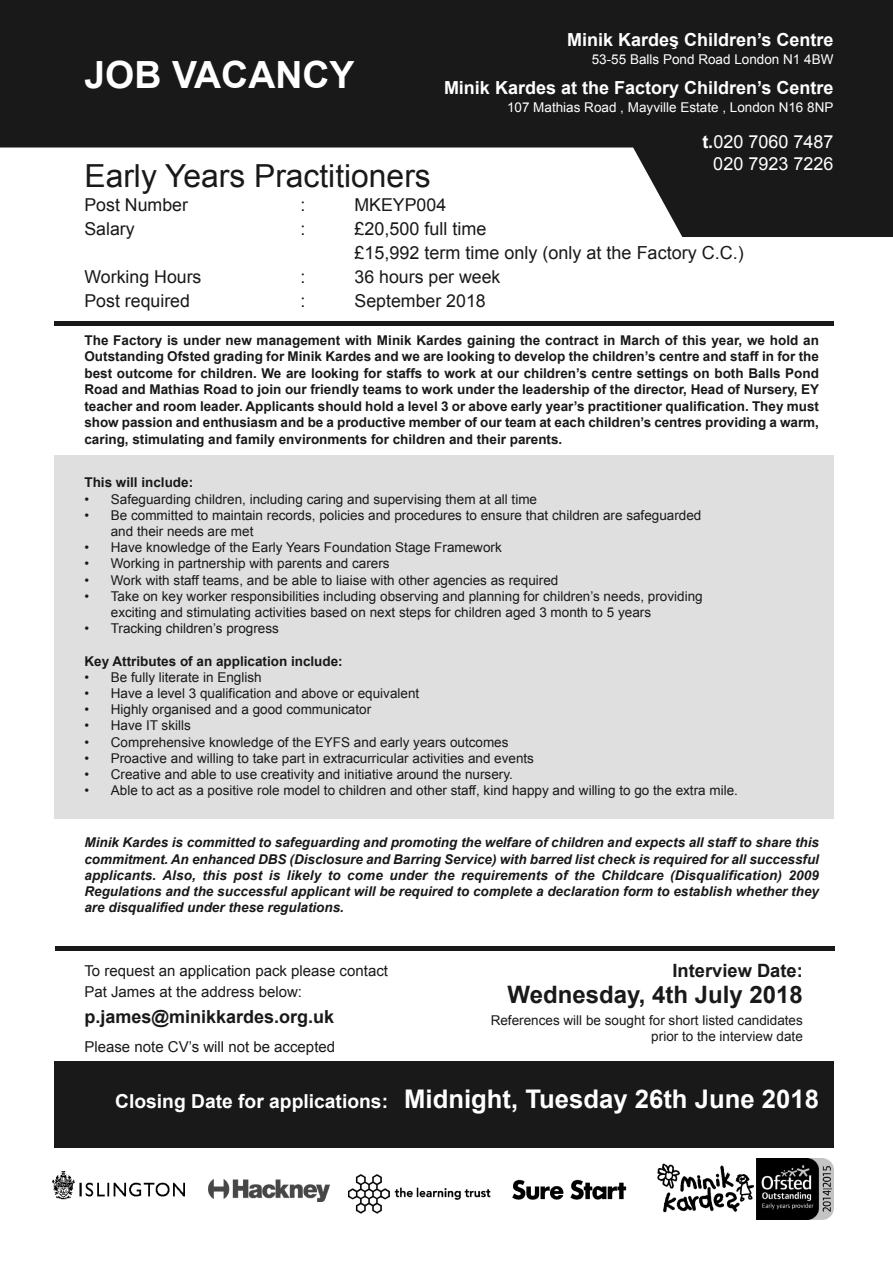
<style>
.page{position:relative;width:893px;height:1263px;background:#fff}
.page>*{position:absolute;margin:0;border:0;box-sizing:border-box;transform-origin:0 0}
.t1{font:700 37.5px "Arial";color:#fff}
.t2{font:31.8px "Arial";color:#191919}
.t3{font:700 25.65px "Arial";color:#fff}
.t4{font:700 24px "Arial";color:#191919}
.t5{font:700 18.3px "Arial";color:#191919}
.t6{font:700 18px "Arial";color:#fff}
.t7{font:18px/24px "Arial";color:#191919}
.t8{font:700 18px "Arial";color:#191919}
.t9{font:18px/21.6px "Arial";color:#fff;text-align:right}
.t10{font:17.7px "Arial";color:#191919}
.t11{font:15px/21px "Arial";color:#191919}
.t12{font:13.5px/16.2px "Arial";color:#191919}
.t13{font:700 13.5px/16.5px "Arial";color:#191919;text-align:justify}
.t14{font:italic 700 13.5px/16.2px "Arial";color:#191919;text-align:justify}
.t15{font:13.5px "Arial";color:#fff}
.s1{font-weight:700}
.s2{font-size:19.2px}
</style>
<div class="page">
<div style="left:54px;top:1062px;width:779px;height:86px;background:#191919"></div>
<div style="left:54px;top:455px;width:779px;height:364px;background:#dfdfdf"></div>
<svg style="left:0;top:0;width:893px;height:237px;fill:#191919"></svg>
<img style="left:53px;top:1171px;width:131px;height:29px">
<img style="left:756px;top:1158px;width:77px;height:62px">
<hr style="left:54px;top:322px;width:779px;height:4px;background:#191919">
<img style="left:208px;top:1180px;width:122px;height:21px">
<img style="left:348px;top:1175px;width:143px;height:39px">
<img style="left:512px;top:1179px;width:115px;height:21px">
<img style="left:657px;top:1163px;width:98px;height:50px">
<hr style="left:55px;top:947px;width:780px;height:4px;background:#191919">
<h3 class="t6" style="left:567px;top:29px;width:268px">Minik Kardeş Children’s Centre</h3>
<p class="t15" style="left:592px;top:52px;width:243px">53-55 Balls Pond Road London N1 4BW</p>
<h3 class="t6" style="left:444px;top:78px;width:391px">Minik Kardes at the Factory Children’s Centre</h3>
<p class="t15" style="left:507px;top:100px;width:328px">107 Mathias Road , Mayville Estate , London N16 8NP</p>
<h3 class="t9" style="left:702px;top:131px;width:133px"><span class="s1">t.</span>020 7060 7487<br>020 7923 7226</h3>
<h1 class="t1" style="left:84px;top:54px;width:272px">JOB VACANCY</h1>
<h2 class="t2" style="left:84px;top:158px;width:348px">Early Years Practitioners</h2>
<h3 class="t10" style="left:84px;top:195px;width:105px">Post Number</h3>
<h3 class="t10" style="left:300px;top:195px;width:6px">:</h3>
<h3 class="t10" style="left:354px;top:195px;width:93px">MKEYP004</h3>
<h3 class="t10" style="left:84px;top:219px;width:52px">Salary</h3>
<h3 class="t10" style="left:300px;top:219px;width:6px">:</h3>
<h3 class="t7" style="left:354px;top:216px;width:391px">£20,500 full time<br>£15,992 term time only (only at the Factory C.C.)</h3>
<h3 class="t10" style="left:84px;top:267px;width:119px">Working Hours</h3>
<h3 class="t10" style="left:300px;top:267px;width:6px">:</h3>
<h3 class="t10" style="left:354px;top:267px;width:148px">36 hours per week</h3>
<h3 class="t10" style="left:84px;top:291px;width:107px">Post required</h3>
<h3 class="t10" style="left:300px;top:291px;width:6px">:</h3>
<h3 class="t10" style="left:354px;top:291px;width:133px">September 2018</h3>
<p class="t13" style="left:84px;top:332px;width:736px">The Factory is under new management with Minik Kardes gaining the contract in March of this year, we hold an Outstanding Ofsted grading for Minik Kardes and we are looking to develop the children’s centre and staff in for the best outcome for children. We are looking for staffs to work at our children’s centre settings on both Balls Pond Road and Mathias Road to join our friendly teams to work under the leadership of the director, Head of Nursery, EY teacher and room leader. Applicants should hold a level 3 or above early year’s practitioner qualification. They must show passion and enthusiasm and be a productive member of our team at each children’s centres providing a warm, caring, stimulating and family environments for children and their parents.</p>
<p class="t13" style="left:84px;top:474px;width:110px">This will include:</p>
<p class="t12" style="left:84px;top:491px;width:454px">• Safeguarding children, including caring and supervising them at all time</p>
<p class="t12" style="left:111px;top:507px;width:592px;text-indent:-26px">• Be committed to maintain records, policies and procedures to ensure that children are safeguarded and their needs are met</p>
<p class="t12" style="left:84px;top:539px;width:419px">• Have knowledge of the Early Years Foundation Stage Framework</p>
<p class="t12" style="left:84px;top:556px;width:307px">• Working in partnership with parents and carers</p>
<p class="t12" style="left:84px;top:572px;width:475px">• Work with staff teams, and be able to liaise with other agencies as required</p>
<p class="t12" style="left:111px;top:588px;width:593px;text-indent:-26px">• Take on key worker responsibilities including observing and planning for children’s needs, providing exciting and stimulating activities based on next steps for children aged 3 month to 5 years</p>
<p class="t12" style="left:84px;top:620px;width:196px">• Tracking children’s progress</p>
<p class="t13" style="left:84px;top:653px;width:260px">Key Attributes of an application include:</p>
<p class="t12" style="left:84px;top:669px;width:179px">• Be fully literate in English</p>
<p class="t12" style="left:84px;top:685px;width:336px">• Have a level 3 qualification and above or equivalent</p>
<p class="t12" style="left:84px;top:701px;width:288px">• Highly organised and a good communicator</p>
<p class="t12" style="left:84px;top:718px;width:108px">• Have IT skills</p>
<p class="t12" style="left:84px;top:734px;width:426px">• Comprehensive knowledge of the EYFS and early years outcomes</p>
<p class="t12" style="left:84px;top:750px;width:451px">• Proactive and willing to take part in extracurricular activities and events</p>
<p class="t12" style="left:84px;top:766px;width:430px">• Creative and able to use creativity and initiative around the nursery.</p>
<p class="t12" style="left:84px;top:782px;width:655px">• Able to act as a positive role model to children and other staff, kind happy and willing to go the extra mile.</p>
<p class="t14" style="left:84px;top:835px;width:736px">Minik Kardes is committed to safeguarding and promoting the welfare of children and expects all staff to share this commitment. An enhanced DBS (Disclosure and Barring Service) with barred list check is required for all successful applicants. Also, this post is likely to come under the requirements of the Childcare (Disqualification) 2009<br>Regulations and the successful applicant will be required to complete a declaration form to establish whether they are disqualified under these regulations.</p>
<h3 class="t5" style="left:672px;top:961px;width:132px">Interview Date:</h3>
<h3 class="t4" style="left:508px;top:981px;width:297px">Wednesday, 4th July 2018</h3>
<p class="t12" style="left:491px;top:1012px;width:314px;text-align:right">References will be sought for short listed candidates prior to the interview date</p>
<p class="t11" style="left:84px;top:961px;width:305px">To request an application pack please contact<br>Pat James at the address below:</p>
<h3 class="t8" style="left:84px;top:1007px;width:251px">p.james@minikkardes.org.uk</h3>
<p class="t11" style="left:84px;top:1036px;width:252px">Please note CV’s will not be accepted</p>
<h3 class="t3" style="left:115px;top:1085px;width:705px"><span class="s2">Closing Date for applications:</span> Midnight, Tuesday 26th June 2018</h3>
</div>
